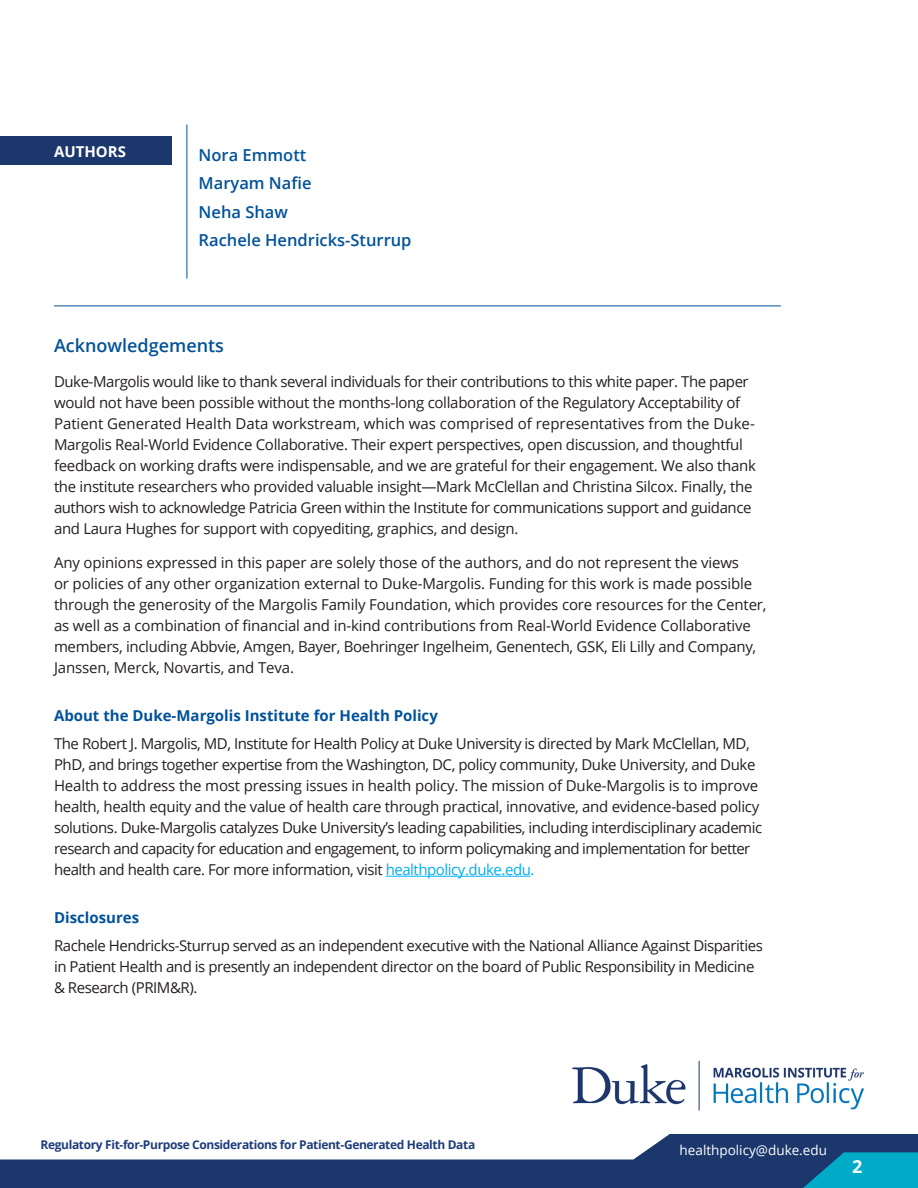
<style>
.page{position:relative;width:918px;height:1188px;background:#fff}
.page>*{position:absolute;margin:0;border:0;box-sizing:border-box;transform-origin:0 0}
.Paragraph_Style_1{font:600 18px "Open Sans";color:#01529a}
.t1{font:700 18px "Open Sans";color:#fff}
.Paragraph_Style_1-2{font:600 16.5px "Open Sans";color:#01529a}
.Paragraph_Style_1-3{font:15px/21px "Open Sans";letter-spacing:-.02em;color:#231f20}
.Paragraph_Style_1-4{font:700 15px "Open Sans";color:#01529a}
.Paragraph_Style_1-5{font:700 15px "Open Sans";color:#fff}
.t2{font:13.5px "Open Sans";color:#fff}
.t3{font:700 12px "Open Sans";letter-spacing:-.03em;color:#1e3d7b}
.s1{color:#00aeef}
</style>
<div class="page">
<svg style="left:0;top:1134px;width:918px;height:54px;fill:#1b376c"></svg>
<svg style="left:759px;top:1152px;width:159px;height:36px;background:#0b7ba2"></svg>
<div style="left:0;top:136px;width:172px;height:29px;background:#1b376c"></div>
<hr style="left:187px;top:125px;width:1px;height:154px;background:#01529a">
<hr style="left:386px;top:876px;width:145px;height:1px;background:#00aeef">
<hr style="left:54px;top:306px;width:727px;height:1px;background:#01529a">
<img style="left:572px;top:1060px;width:293px;height:51px">
<p class="Paragraph_Style_1-5" style="left:54px;top:141px;width:73px">AUTHORS</p>
<p class="Paragraph_Style_1-2" style="left:199px;top:144px;width:109px">Nora Emmott</p>
<p class="Paragraph_Style_1-2" style="left:199px;top:172px;width:114px">Maryam Nafie</p>
<p class="Paragraph_Style_1-2" style="left:199px;top:201px;width:91px">Neha Shaw</p>
<p class="Paragraph_Style_1-2" style="left:199px;top:229px;width:214px">Rachele Hendricks-Sturrup</p>
<p class="Paragraph_Style_1" style="left:54px;top:333px;width:172px">Acknowledgements</p>
<p class="Paragraph_Style_1-3" style="left:54px;top:371px;width:703px">Duke-Margolis would like to thank several individuals for their contributions to this white paper. The paper would not have been possible without the months-long collaboration of the Regulatory Acceptability of Patient Generated Health Data workstream, which was comprised of representatives from the Duke-Margolis Real-World Evidence Collaborative. Their expert perspectives, open discussion, and thoughtful feedback on working drafts were indispensable, and we are grateful for their engagement. We also thank the institute researchers who provided valuable insight—Mark McClellan and Christina Silcox. Finally, the authors wish to acknowledge Patricia Green within the Institute for communications support and guidance and Laura Hughes for support with copyediting, graphics, and design.</p>
<p class="Paragraph_Style_1-3" style="left:54px;top:552px;width:714px">Any opinions expressed in this paper are solely those of the authors, and do not represent the views<br>or policies of any other organization external to Duke-Margolis. Funding for this work is made possible through the generosity of the Margolis Family Foundation, which provides core resources for the Center, as well as a combination of financial and in-kind contributions from Real-World Evidence Collaborative members, including Abbvie, Amgen, Bayer, Boehringer Ingelheim, Genentech, GSK, Eli Lilly and Company, Janssen, Merck, Novartis, and Teva.</p>
<p class="Paragraph_Style_1-4" style="left:54px;top:705px;width:385px">About the Duke-Margolis Institute for Health Policy</p>
<p class="Paragraph_Style_1-3" style="left:54px;top:733px;width:710px">The Robert J. Margolis, MD, Institute for Health Policy at Duke University is directed by Mark McClellan, MD, PhD, and brings together expertise from the Washington, DC, policy community, Duke University, and Duke Health to address the most pressing issues in health policy. The mission of Duke-Margolis is to improve health, health equity and the value of health care through practical, innovative, and evidence-based policy solutions. Duke-Margolis catalyzes Duke University’s leading capabilities, including interdisciplinary academic research and capacity for education and engagement, to inform policymaking and implementation for better health and health care. For more information, visit <span class="s1">healthpolicy.duke.edu.</span></p>
<p class="Paragraph_Style_1-4" style="left:54px;top:907px;width:87px">Disclosures</p>
<p class="Paragraph_Style_1-3" style="left:54px;top:935px;width:710px">Rachele Hendricks-Sturrup served as an independent executive with the National Alliance Against Disparities in Patient Health and is presently an independent director on the board of Public Responsibility in Medicine &amp; Research (PRIM&amp;R).</p>
<p class="t3" style="left:40px;top:1136px;width:436px">Regulatory Fit-for-Purpose Considerations for Patient-Generated Health Data</p>
<p class="t2" style="left:680px;top:1141px;width:149px">healthpolicy@duke.edu</p>
<p class="t1" style="left:852px;top:1154px;width:12px">2</p>
</div>
